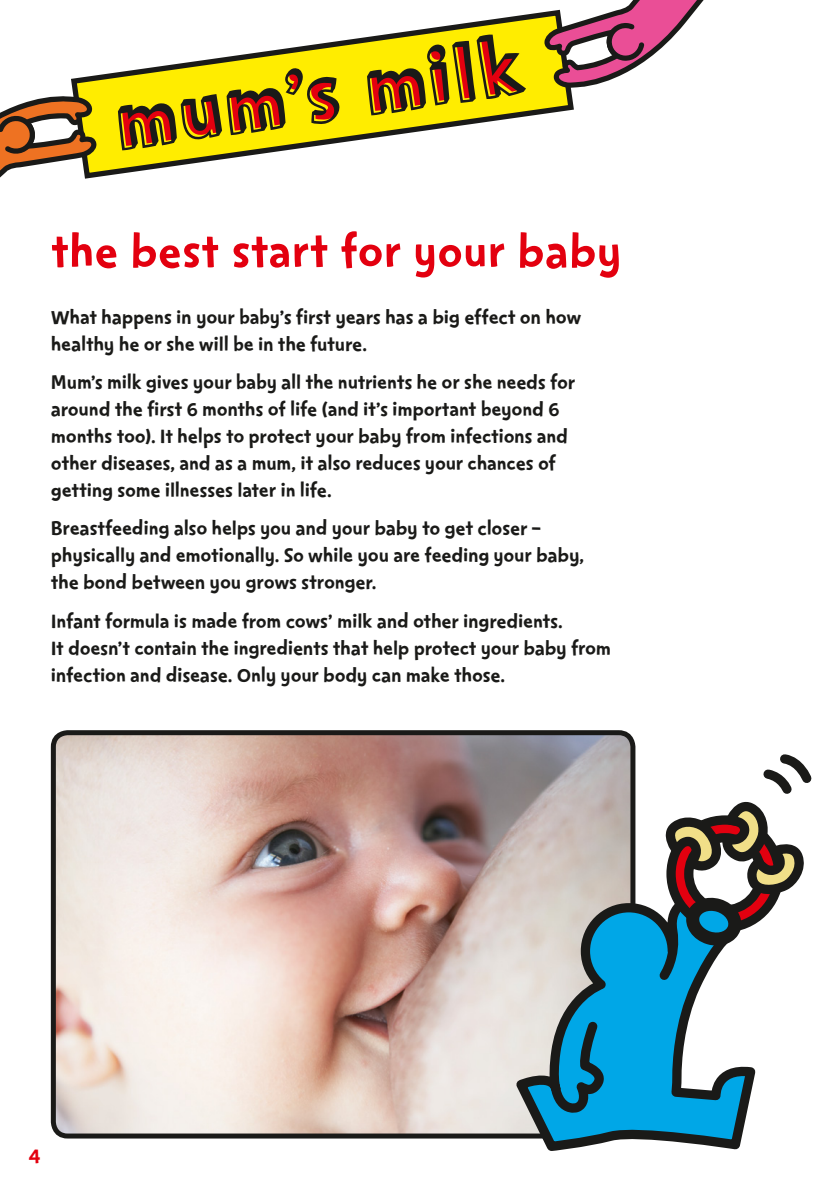
<style>
.page{position:relative;width:840px;height:1191px;background:#fff}
.page>*{position:absolute;margin:0;border:0;box-sizing:border-box;transform-origin:0 0}
.t1{font:90px "Change 4 Life Headline Fill";color:#e3000f}
.t2{font:54px "Change 4 Life Text";color:#e3000f}
.t3{font:24px "Change 4 Life Text";color:#e3000f}
.Body_NEW{font:23px/27px "Change 4 Life Text";letter-spacing:-.015em;color:#1a1a18}
</style>
<div class="page">
<img style="left:57px;top:736px;width:572px;height:396px">
<div style="left:51px;top:730px;width:584px;height:408px;border:5px solid #1a1a18;border-radius:14px"></div>
<svg style="left:511px;top:896px;width:245px;height:255px"></svg>
<svg style="left:650px;top:754px;width:162px;height:190px"></svg>
<svg style="left:71px;top:12px;width:503px;height:166px"></svg>
<svg style="left:0;top:92px;width:96px;height:87px"></svg>
<svg style="left:544px;top:0;width:160px;height:88px"></svg>
<h1 class="t1" style="left:110px;top:86px;width:412px;rotate:-8deg">mum’s milk</h1>
<p class="t2" style="left:51px;top:230px;width:572px">the best start for your baby</p>
<p class="Body_NEW" style="left:51px;top:304px;width:531px">What happens in your baby’s first years has a big effect on how healthy he or she will be in the future.</p>
<p class="Body_NEW" style="left:51px;top:370px;width:525px">Mum’s milk gives your baby all the nutrients he or she needs for around the first 6 months of life (and it’s important beyond 6 months too). It helps to protect your baby from infections and other diseases, and as a mum, it also reduces your chances of getting some illnesses later in life.</p>
<p class="Body_NEW" style="left:51px;top:516px;width:534px">Breastfeeding also helps you and your baby to get closer – physically and emotionally. So while you are feeding your baby, the bond between you grows stronger.</p>
<p class="Body_NEW" style="left:51px;top:609px;width:561px">Infant formula is made from cows’ milk and other ingredients.<br>It doesn’t contain the ingredients that help protect your baby from infection and disease. Only your body can make those.</p>
<p class="t3" style="left:28px;top:1146px;width:14px">4</p>
</div>
